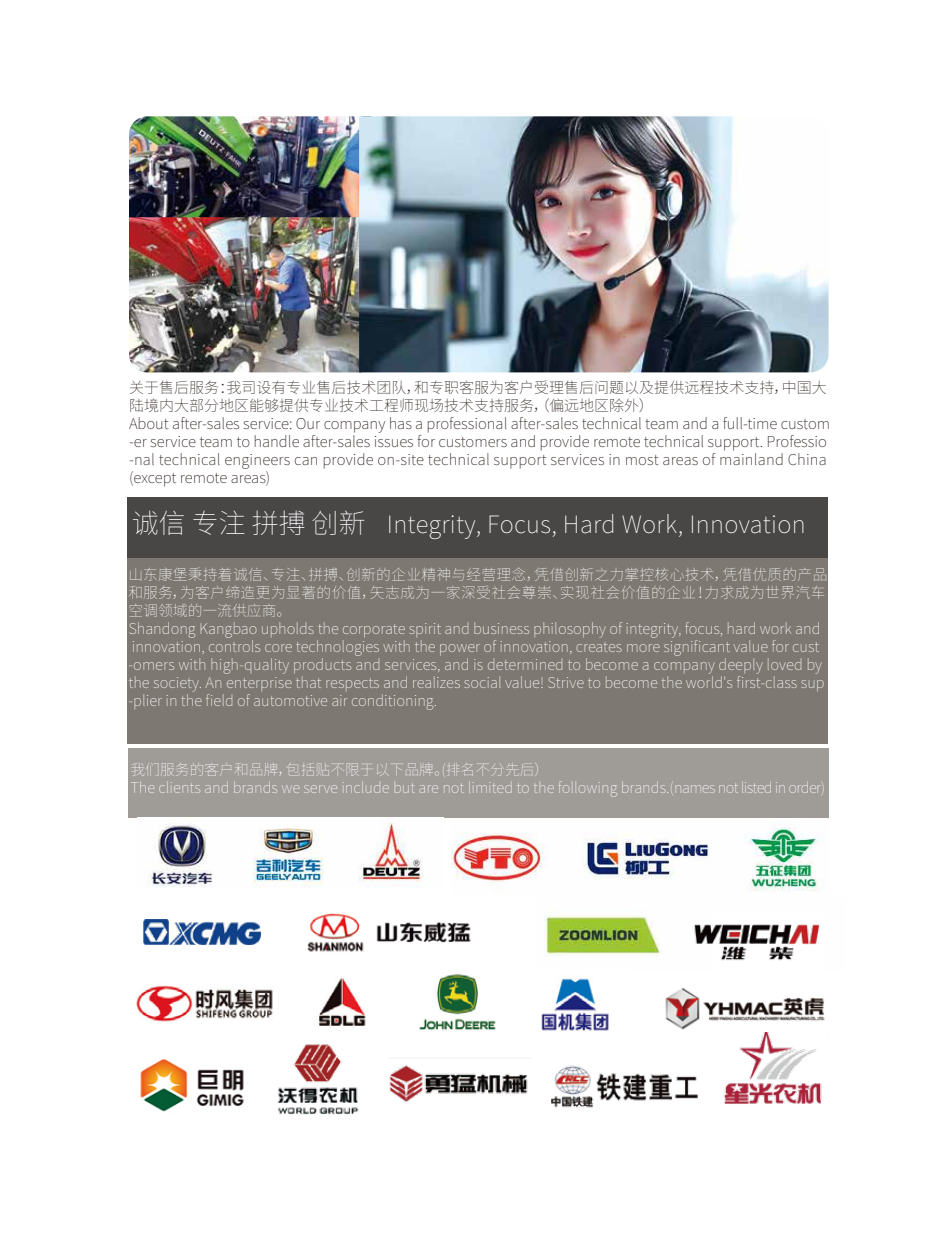
<style>
.page{position:relative;width:936px;height:1255px;background:#fff}
.page>*{position:absolute;margin:0;border:0;box-sizing:border-box;transform-origin:0 0}
.t1{font:200 24px "Source Han Sans CN";letter-spacing:.015em;color:#fff}
.t2{font:200 15px/18px "Source Han Sans CN";color:#fff}
.t3{font:200 15px/18px "Source Han Sans CN";color:#221815}
.s1{font-size:27px}
</style>
<div class="page">
<div style="left:128px;top:748px;width:700px;height:69px;background:#9f9b97"></div>
<div style="left:127px;top:551px;width:700px;height:193px;background:#7e7872"></div>
<div style="left:127px;top:497px;width:700px;height:60px;background:#494646"></div>
<img style="left:129px;top:116px;width:230px;height:101px">
<img style="left:129px;top:217px;width:230px;height:155px">
<img style="left:359px;top:116px;width:469px;height:256px">
<img style="left:144px;top:919px;width:116px;height:25px">
<img style="left:665px;top:987px;width:160px;height:43px">
<img style="left:307px;top:913px;width:164px;height:39px">
<img style="left:140px;top:1059px;width:81px;height:53px">
<img style="left:148px;top:817px;width:276px;height:70px">
<img style="left:451px;top:821px;width:373px;height:70px">
<img style="left:544px;top:910px;width:116px;height:47px">
<img style="left:136px;top:973px;width:473px;height:58px">
<img style="left:694px;top:924px;width:126px;height:37px">
<img style="left:221px;top:1044px;width:138px;height:71px">
<img style="left:389px;top:1065px;width:139px;height:38px">
<img style="left:551px;top:1065px;width:136px;height:43px">
<img style="left:687px;top:1032px;width:135px;height:72px">
<p class="t3" style="left:129px;top:379px;width:702px">关于售后服务：我司设有专业售后技术团队，和专职客服为客户受理售后问题以及提供远程技术支持，中国大陆境内大部分地区能够提供专业技术工程师现场技术支持服务，（偏远地区除外）<br>About after-sales service: Our company has a professional after-sales technical team and a full-time custom -er service team to handle after-sales issues for customers and provide remote technical support. Professio -nal technical engineers can provide on-site technical support services in most areas of mainland China (except remote areas)</p>
<h1 class="t1" style="left:132px;top:511px;width:675px"><span class="s1">诚信 专注 拼搏 创新</span> Integrity, Focus, Hard Work, Innovation</h1>
<p class="t2" style="left:128px;top:566px;width:700px">山东康堡秉持着诚信、专注、拼搏、创新的企业精神与经营理念，凭借创新之力掌控核心技术，凭借优质的产品和服务，为客户缔造更为显著的价值，矢志成为一家深受社会尊崇、实现社会价值的企业！力求成为世界汽车空调领域的一流供应商。<br>Shandong Kangbao upholds the corporate spirit and business philosophy of integrity, focus, hard work and innovation, controls core technologies with the power of innovation, creates more significant value for cust -omers with high-quality products and services, and is determined to become a company deeply loved by the society. An enterprise that respects and realizes social value! Strive to become the world's first-class sup -plier in the field of automotive air conditioning.</p>
<p class="t2" style="left:130px;top:761px;width:696px">我们服务的客户和品牌，包括贴不限于以下品牌。(排名不分先后）<br>The clients and brands we serve include but are not limited to the following brands.(names not listed in order)</p>
</div>
